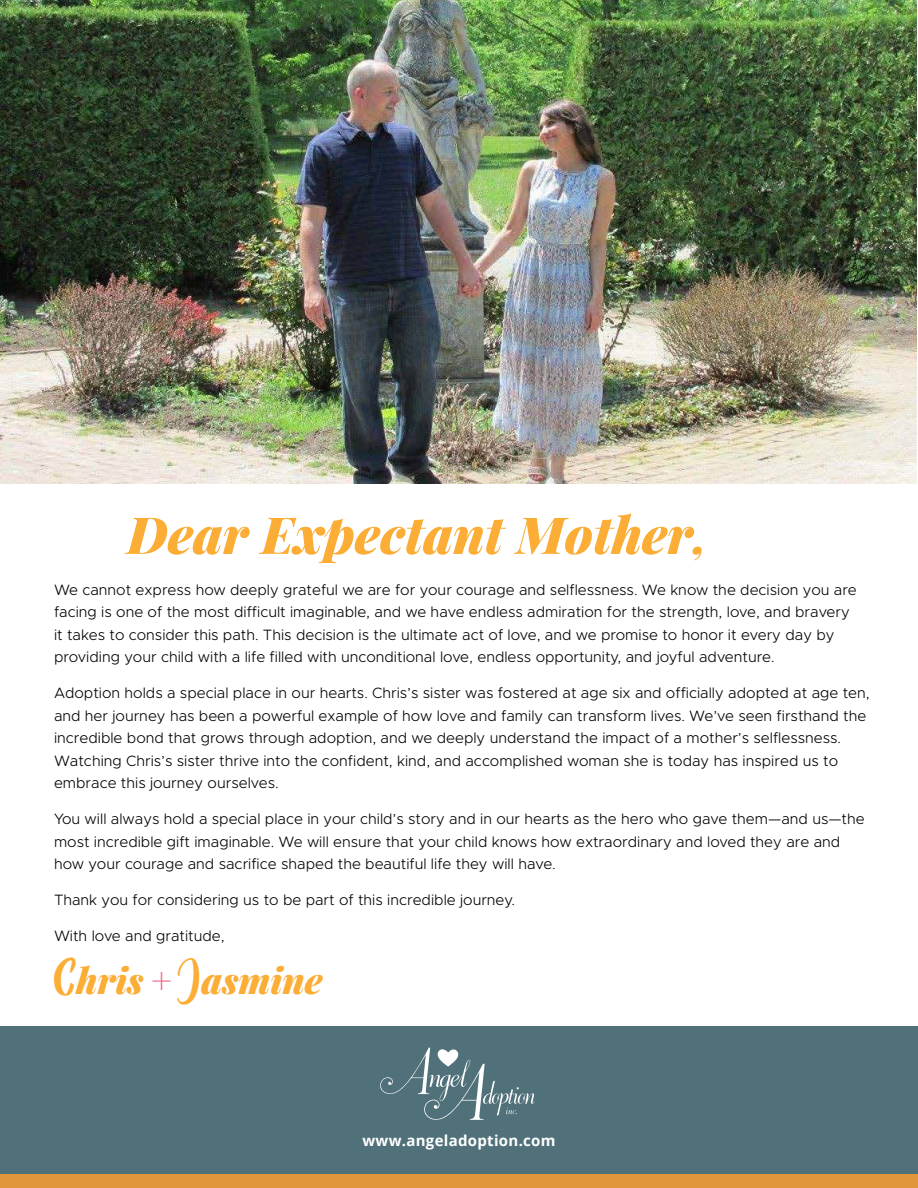
<style>
.page{position:relative;width:918px;height:1188px;background:#fff}
.page>*{position:absolute;margin:0;border:0;box-sizing:border-box;transform-origin:0 0}
.t1{font:italic 900 51px "Playfair Display";color:#fbad36}
.t2{font:italic 900 36px "Playfair Display";color:#fbad36}
.t3{font:300 15px/22.5px "Metropolis";color:#000}
.t4{font:700 15px "Open Sans";letter-spacing:.02em;color:#fff}
.s1{font-size:46.5px}
.s2{font-family:"Beyond The Mountains";font-weight:400;font-style:normal}
.s3{font-weight:400;font-style:normal;color:#f1688a}
</style>
<div class="page">
<div style="left:0;top:1026px;width:918px;height:162px;background:#51717a"></div>
<img style="left:0;top:0;width:916px;height:483px">
<div style="left:0;top:1174px;width:918px;height:14px;background:#e1963b"></div>
<svg style="left:380px;top:1048px;width:155px;height:72px"></svg>
<h1 class="t1" style="left:127px;top:499px;width:582px">Dear Expectant Mother<span class="s1">,</span></h1>
<p class="t3" style="left:54px;top:579px;width:804px">We cannot express how deeply grateful we are for your courage and selflessness. We know the decision you are facing is one of the most difficult imaginable, and we have endless admiration for the strength, love, and bravery it takes to consider this path. This decision is the ultimate act of love, and we promise to honor it every day by providing your child with a life filled with unconditional love, endless opportunity, and joyful adventure.</p>
<p class="t3" style="left:54px;top:682px;width:817px">Adoption holds a special place in our hearts. Chris’s sister was fostered at age six and officially adopted at age ten, and her journey has been a powerful example of how love and family can transform lives. We’ve seen firsthand the incredible bond that grows through adoption, and we deeply understand the impact of a mother’s selflessness.<br>Watching Chris’s sister thrive into the confident, kind, and accomplished woman she is today has inspired us to embrace this journey ourselves.</p>
<p class="t3" style="left:54px;top:808px;width:812px">You will always hold a special place in your child’s story and in our hearts as the hero who gave them—and us—the most incredible gift imaginable. We will ensure that your child knows how extraordinary and loved they are and how your courage and sacrifice shaped the beautiful life they will have.</p>
<p class="t3" style="left:54px;top:889px;width:463px">Thank you for considering us to be part of this incredible journey.</p>
<p class="t3" style="left:54px;top:925px;width:172px">With love and gratitude,</p>
<h2 class="t2" style="left:54px;top:956px;width:270px"><span class="s2">C</span>hris <span class="s3">+</span> <span class="s2">J</span>asmine</h2>
<p class="t4" style="left:362px;top:1130px;width:195px">www.angeladoption.com</p>
</div>
